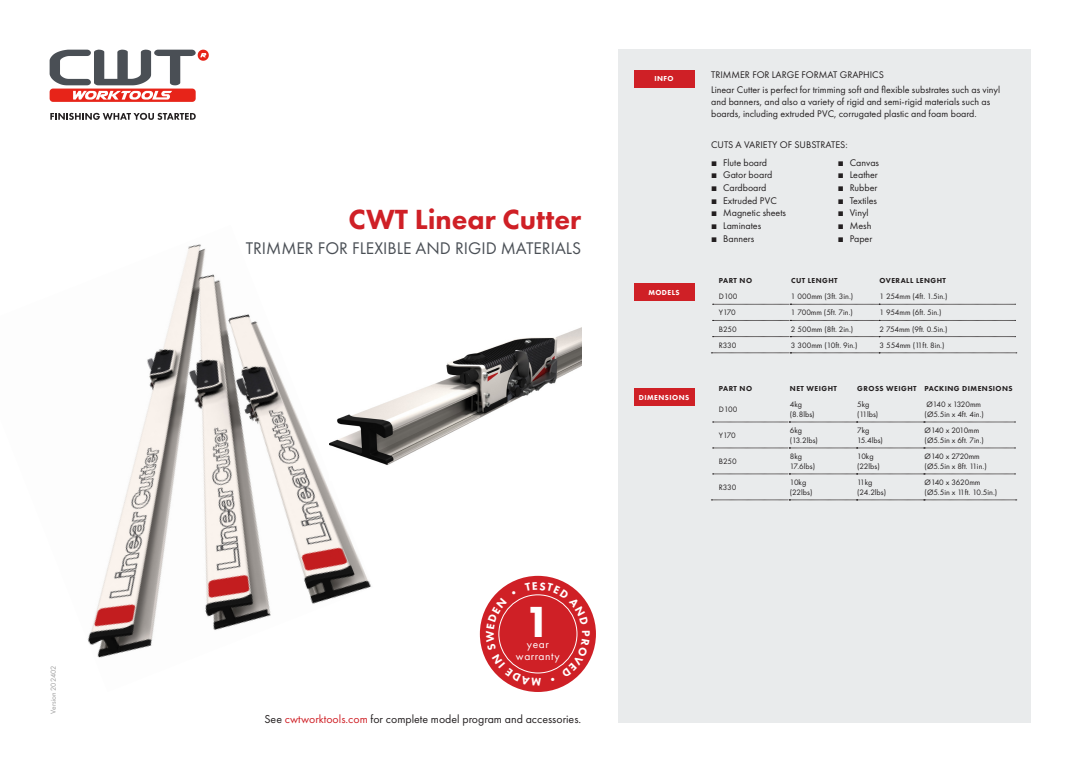
<style>
.page{position:relative;width:1081px;height:773px;background:#fff}
.page>*{position:absolute;margin:0;border:0;box-sizing:border-box;transform-origin:0 0}
.t1{font:800 45.12px "Futura PT";color:#fff}
.mellanrubrik{font:800 28.75px "Futura PT";color:#cf2026}
.mellanrubrik-2{font:17.5px "Futura PT";color:#4a4f55}
.t2{font:11.88px "Futura PT";color:#231f20}
.t3{font:11.5px "Futura PT";letter-spacing:.05em;color:#fff}
.t4{font:10px/12px "Futura PT";color:#231f20}
.t5{font:8.12px/9.8px "Futura PT";color:#231f20}
.t6{font:800 7.5px "Futura PT";letter-spacing:.06em;color:#231f20}
.mellanrubrik-3{font:800 7.5px "Futura PT";letter-spacing:.06em;color:#fff}
.t7{font:7.5px "Futura PT";color:#9e9e9e}
.s1{color:#cf2026}
.s2{font-family:"Arial"}
</style>
<div class="page">
<svg style="left:50px;top:113px;width:146px;height:7px"></svg>
<svg style="left:50px;top:50px;width:159px;height:52px"></svg>
<div style="left:618px;top:50px;width:413px;height:673px;background:#e9ebec"></div>
<img style="left:87px;top:244px;width:284px;height:414px">
<div style="left:480px;top:575px;width:116px;height:116px;background:#cf2026;border-radius:50%"></div>
<svg style="left:712px;top:304px;width:303px;height:1px"></svg>
<svg style="left:712px;top:320px;width:303px;height:1px"></svg>
<svg style="left:712px;top:336px;width:303px;height:1px"></svg>
<svg style="left:711px;top:352px;width:306px;height:1px"></svg>
<svg style="left:712px;top:421px;width:303px;height:1px"></svg>
<svg style="left:712px;top:447px;width:303px;height:1px"></svg>
<svg style="left:712px;top:473px;width:303px;height:1px"></svg>
<svg style="left:711px;top:499px;width:306px;height:1px"></svg>
<div style="left:634px;top:283px;width:60px;height:18px;background:#cf2026"></div>
<div style="left:634px;top:388px;width:60px;height:17px;background:#cf2026"></div>
<div style="left:634px;top:70px;width:60px;height:17px;background:#cf2026"></div>
<img style="left:329px;top:313px;width:252px;height:167px">
<svg style="left:486px;top:581px;width:104px;height:104px"></svg>
<p class="t7" style="left:49px;top:713px;width:50px;rotate:-90deg">Version 202402</p>
<p class="mellanrubrik" style="left:349px;top:201px;width:234px">CWT Linear Cutter</p>
<p class="mellanrubrik-2" style="left:246px;top:238px;width:337px">TRIMMER FOR FLEXIBLE AND RIGID MATERIALS</p>
<p class="t1" style="left:524px;top:593px;width:29px">1</p>
<p class="t3" style="left:527px;top:637px;width:23px">year</p>
<p class="t3" style="left:516px;top:649px;width:45px">warranty</p>
<h3 class="t2" style="left:264px;top:712px;width:318px">See <span class="s1">cwtworktools.com</span> for complete model program and accessories.</h3>
<p class="mellanrubrik-3" style="left:654px;top:74px;width:21px">INFO</p>
<p class="mellanrubrik-3" style="left:648px;top:287px;width:33px">MODELS</p>
<p class="mellanrubrik-3" style="left:639px;top:392px;width:52px">DIMENSIONS</p>
<p class="t4" style="left:711px;top:68px;width:174px">TRIMMER FOR LARGE FORMAT GRAPHICS</p>
<p class="t4" style="left:711px;top:83px;width:291px">Linear Cutter is perfect for trimming soft and flexible substrates such as vinyl and banners, and also a variety of rigid and semi-rigid materials such as boards, including extruded PVC, corrugated plastic and foam board.</p>
<p class="t4" style="left:711px;top:139px;width:138px">CUTS A VARIETY OF SUBSTRATES:</p>
<p class="t4" style="left:711px;top:156px;width:58px"><span class="s2">■</span> Flute board</p>
<p class="t4" style="left:711px;top:169px;width:63px"><span class="s2">■</span> Gator board</p>
<p class="t4" style="left:711px;top:182px;width:57px"><span class="s2">■</span> Cardboard</p>
<p class="t4" style="left:711px;top:194px;width:67px"><span class="s2">■</span> Extruded PVC</p>
<p class="t4" style="left:711px;top:207px;width:76px"><span class="s2">■</span> Magnetic sheets</p>
<p class="t4" style="left:711px;top:220px;width:52px"><span class="s2">■</span> Laminates</p>
<p class="t4" style="left:711px;top:232px;width:45px"><span class="s2">■</span> Banners</p>
<p class="t4" style="left:838px;top:156px;width:43px"><span class="s2">■</span> Canvas</p>
<p class="t4" style="left:838px;top:169px;width:42px"><span class="s2">■</span> Leather</p>
<p class="t4" style="left:838px;top:182px;width:41px"><span class="s2">■</span> Rubber</p>
<p class="t4" style="left:838px;top:194px;width:41px"><span class="s2">■</span> Textiles</p>
<p class="t4" style="left:838px;top:207px;width:32px"><span class="s2">■</span> Vinyl</p>
<p class="t4" style="left:838px;top:220px;width:35px"><span class="s2">■</span> Mesh</p>
<p class="t4" style="left:838px;top:232px;width:36px"><span class="s2">■</span> Paper</p>
<p class="t6" style="left:719px;top:276px;width:35px">PART NO</p>
<p class="t6" style="left:791px;top:276px;width:48px">CUT LENGHT</p>
<p class="t6" style="left:879px;top:276px;width:68px">OVERALL LENGHT</p>
<p class="t5" style="left:719px;top:291px;width:20px">D100</p>
<p class="t5" style="left:791px;top:291px;width:64px">1 000mm (3ft. 3in.)</p>
<p class="t5" style="left:879px;top:291px;width:69px">1 254mm (4ft. 1.5in.)</p>
<p class="t5" style="left:719px;top:308px;width:18px">Y170</p>
<p class="t5" style="left:791px;top:308px;width:63px">1 700mm (5ft. 7in.)</p>
<p class="t5" style="left:879px;top:308px;width:63px">1 954mm (6ft. 5in.)</p>
<p class="t5" style="left:719px;top:324px;width:19px">B250</p>
<p class="t5" style="left:791px;top:324px;width:64px">2 500mm (8ft. 2in.)</p>
<p class="t5" style="left:879px;top:324px;width:69px">2 754mm (9ft. 0.5in.)</p>
<p class="t5" style="left:719px;top:340px;width:19px">R330</p>
<p class="t5" style="left:791px;top:340px;width:68px">3 300mm (10ft. 9in.)</p>
<p class="t5" style="left:879px;top:340px;width:66px">3 554mm (11ft. 8in.)</p>
<p class="t6" style="left:719px;top:384px;width:35px">PART NO</p>
<p class="t6" style="left:790px;top:384px;width:49px">NET WEIGHT</p>
<p class="t6" style="left:857px;top:384px;width:61px">GROSS WEIGHT</p>
<p class="t6" style="left:924px;top:384px;width:90px">PACKING DIMENSIONS</p>
<p class="t5" style="left:719px;top:404px;width:20px">D100</p>
<p class="t5" style="left:790px;top:399px;width:26px">4kg (8.8lbs)</p>
<p class="t5" style="left:857px;top:399px;width:23px">5kg (11lbs)</p>
<p class="t5" style="left:924px;top:399px;width:61px">Ø140 x 1320mm (Ø5.5in x 4ft. 4in.)</p>
<p class="t5" style="left:719px;top:430px;width:18px">Y170</p>
<p class="t5" style="left:790px;top:425px;width:30px">6kg (13.2lbs)</p>
<p class="t5" style="left:857px;top:425px;width:27px">7kg<br>15.4lbs)</p>
<p class="t5" style="left:924px;top:425px;width:61px">Ø140 x 2010mm (Ø5.5in x 6ft. 7in.)</p>
<p class="t5" style="left:719px;top:456px;width:19px">B250</p>
<p class="t5" style="left:790px;top:451px;width:27px">8kg<br>17.6lbs)</p>
<p class="t5" style="left:857px;top:451px;width:24px">10kg (22lbs)</p>
<p class="t5" style="left:924px;top:451px;width:64px">Ø140 x 2720mm (Ø5.5in x 8ft. 11in.)</p>
<p class="t5" style="left:719px;top:482px;width:19px">R330</p>
<p class="t5" style="left:790px;top:477px;width:18px">10kg</p>
<p class="t5" style="left:790px;top:487px;width:24px">(22lbs)</p>
<p class="t5" style="left:857px;top:477px;width:30px">11kg (24.2lbs)</p>
<p class="t5" style="left:924px;top:477px;width:74px">Ø140 x 3620mm (Ø5.5in x 11ft. 10.5in.)</p>
</div>
